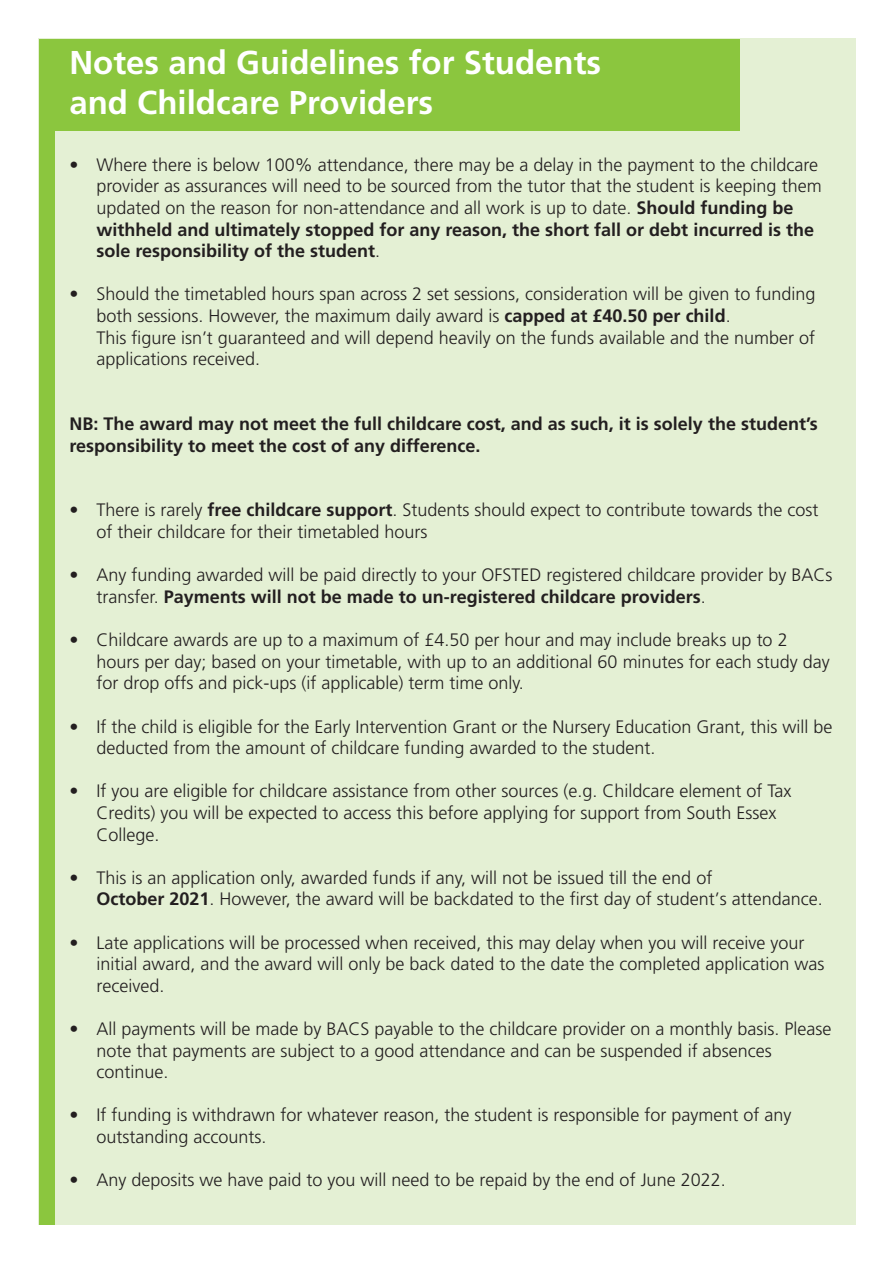
<style>
.page{position:relative;width:893px;height:1263px;background:#fff}
.page>*{position:absolute;margin:0;border:0;box-sizing:border-box;transform-origin:0 0}
.t1{font:700 33px "Frutiger LT Std";color:#fff}
.t2{font:300 18px/21.6px "Frutiger LT Std";color:#231f20}
.t3{font:700 18px/21.6px "Frutiger LT Std";color:#231f20}
.s1{font-weight:700}
</style>
<div class="page">
<div style="left:38px;top:38px;width:818px;height:1187px;background:#e4f0d4"></div>
<div style="left:39px;top:39px;width:16px;height:1186px;background:#8bc63e"></div>
<div style="left:47px;top:39px;width:693px;height:50px;background:#8bc63e"></div>
<div style="left:47px;top:81px;width:693px;height:50px;background:#8bc63e"></div>
<p class="t1" style="left:69px;top:43px;width:533px">Notes and Guidelines for Students</p>
<p class="t1" style="left:69px;top:83px;width:365px">and Childcare Providers</p>
<p class="t2" style="left:96px;top:154px;width:727px;text-indent:-27px">• Where there is below 100% attendance, there may be a delay in the payment to the childcare provider as assurances will need to be sourced from the tutor that the student is keeping them updated on the reason for non-attendance and all work is up to date. <span class="s1">Should funding be withheld and ultimately stopped for any reason, the short fall or debt incurred is the sole responsibility of the student</span>.</p>
<p class="t2" style="left:96px;top:284px;width:720px;text-indent:-27px">• Should the timetabled hours span across 2 set sessions, consideration will be given to funding both sessions. However, the maximum daily award is <span class="s1">capped at £40.50 per child</span>.<br>This figure isn’t guaranteed and will depend heavily on the funds available and the number of applications received.</p>
<p class="t3" style="left:69px;top:413px;width:750px">NB: The award may not meet the full childcare cost, and as such, it is solely the student’s responsibility to meet the cost of any difference.</p>
<p class="t2" style="left:96px;top:500px;width:724px;text-indent:-27px">• There is rarely <span class="s1">free childcare support</span>. Students should expect to contribute towards the cost of their childcare for their timetabled hours</p>
<p class="t2" style="left:96px;top:564px;width:738px;text-indent:-27px">• Any funding awarded will be paid directly to your OFSTED registered childcare provider by BACs transfer. <span class="s1">Payments will not be made to un-registered childcare providers</span>.</p>
<p class="t2" style="left:96px;top:629px;width:735px;text-indent:-27px">• Childcare awards are up to a maximum of £4.50 per hour and may include breaks up to 2 hours per day; based on your timetable, with up to an additional 60 minutes for each study day for drop offs and pick-ups (if applicable) term time only.</p>
<p class="t2" style="left:96px;top:716px;width:738px;text-indent:-27px">• If the child is eligible for the Early Intervention Grant or the Nursery Education Grant, this will be deducted from the amount of childcare funding awarded to the student.</p>
<p class="t2" style="left:96px;top:780px;width:697px;text-indent:-27px">• If you are eligible for childcare assistance from other sources (e.g. Childcare element of Tax<br>Credits) you will be expected to access this before applying for support from South Essex<br>College.</p>
<p class="t2" style="left:96px;top:867px;width:728px;text-indent:-27px">• This is an application only, awarded funds if any, will not be issued till the end of<br><span class="s1">October 2021</span>. However, the award will be backdated to the first day of student’s attendance.</p>
<p class="t2" style="left:96px;top:932px;width:730px;text-indent:-27px">• Late applications will be processed when received, this may delay when you will receive your initial award, and the award will only be back dated to the date the completed application was received.</p>
<p class="t2" style="left:96px;top:1018px;width:737px;text-indent:-27px">• All payments will be made by BACS payable to the childcare provider on a monthly basis. Please note that payments are subject to a good attendance and can be suspended if absences continue.</p>
<p class="t2" style="left:96px;top:1104px;width:697px;text-indent:-27px">• If funding is withdrawn for whatever reason, the student is responsible for payment of any outstanding accounts.</p>
<p class="t2" style="left:69px;top:1169px;width:658px">• Any deposits we have paid to you will need to be repaid by the end of June 2022.</p>
</div>
